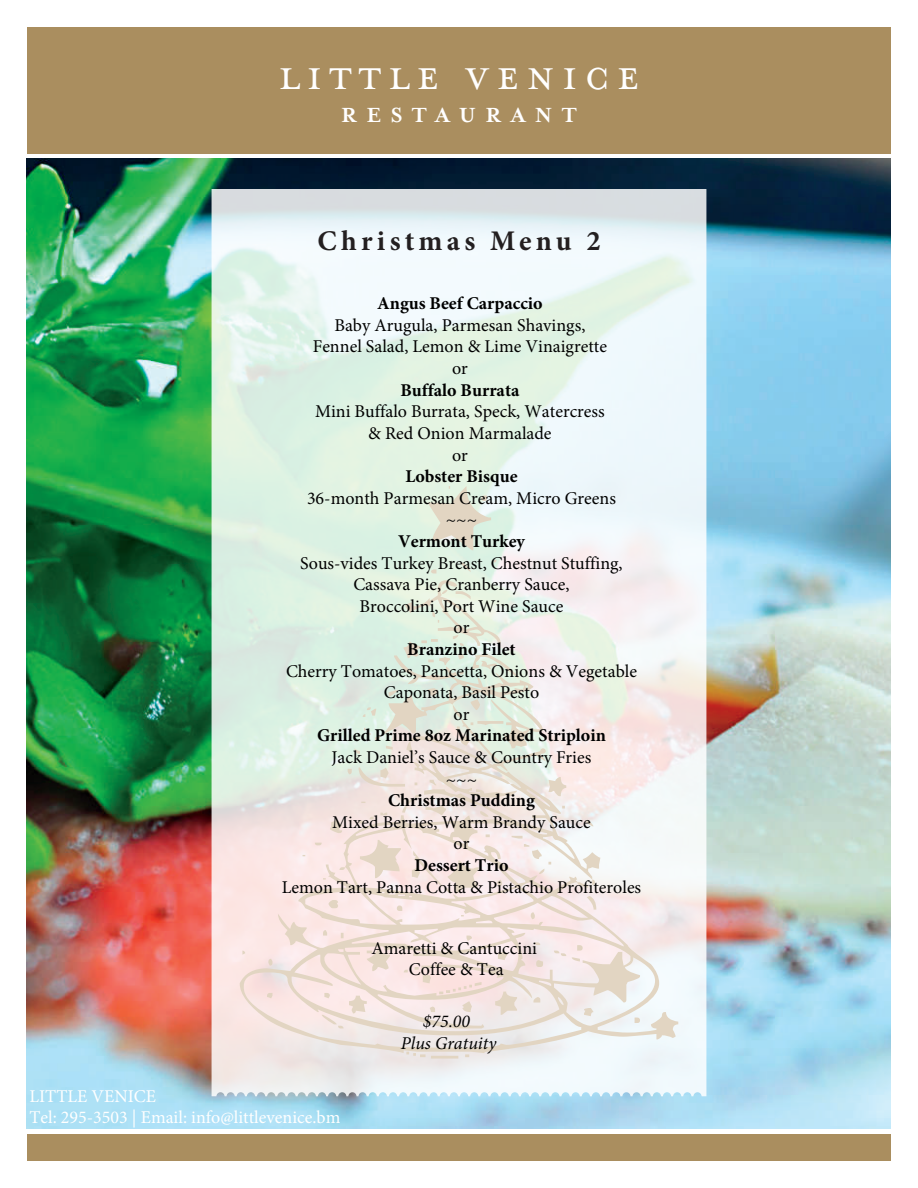
<style>
.page{position:relative;width:918px;height:1188px;background:#fff}
.page>*{position:absolute;margin:0;border:0;box-sizing:border-box;transform-origin:0 0}
.t1{font:47.85px "Mrs Eaves Small Caps";letter-spacing:.15em;color:#fff}
.t2{font:700 28.5px "Minion Pro";letter-spacing:.15em;color:#231f20}
.t3{font:700 23.55px "Mrs Eaves";letter-spacing:.4em;color:#fff}
.t4{font:18px/21.6px "Minion Pro";color:#000;text-align:center}
.t5{font:700 18px "Minion Pro";color:#000}
.t6{font:18px/21.6px "Minion Pro";color:#fff}
.t7{font:italic 18px/21.5px "Minion Pro";color:#000;text-align:center}
</style>
<div class="page">
<img style="left:26px;top:159px;width:864px;height:970px">
<svg style="left:212px;top:189px;width:494px;height:907px"></svg>
<div style="left:27px;top:27px;width:864px;height:127px;background:#aa8e5f"></div>
<div style="left:27px;top:1134px;width:864px;height:27px;background:#aa8e5f"></div>
<svg style="left:240px;top:486px;width:438px;height:573px"></svg>
<h1 class="t1" style="left:279px;top:50px;width:362px">little venice</h1>
<h3 class="t3" style="left:341px;top:101px;width:237px">RESTAURANT</h3>
<h2 class="t2" style="left:317px;top:221px;width:285px">Christmas Menu 2</h2>
<p class="t5" style="left:377px;top:291px;width:167px">Angus Beef Carpaccio</p>
<p class="t4" style="left:313px;top:314px;width:296px">Baby Arugula, Parmesan Shavings,<br>Fennel Salad, Lemon &amp; Lime Vinaigrette or</p>
<p class="t5" style="left:400px;top:377px;width:121px">Buffalo Burrata</p>
<p class="t4" style="left:315px;top:401px;width:291px">Mini Buffalo Burrata, Speck, Watercress &amp; Red Onion Marmalade<br>or</p>
<p class="t5" style="left:405px;top:464px;width:114px">Lobster Bisque</p>
<p class="t4" style="left:307px;top:487px;width:311px">36-month Parmesan Cream, Micro Greens ~~~</p>
<p class="t5" style="left:398px;top:529px;width:129px">Vermont Turkey</p>
<p class="t4" style="left:300px;top:552px;width:324px">Sous-vides Turkey Breast, Chestnut Stuffing,<br>Cassava Pie, Cranberry Sauce,<br>Broccolini, Port Wine Sauce<br>or</p>
<p class="t5" style="left:407px;top:637px;width:110px">Branzino Filet</p>
<p class="t4" style="left:286px;top:660px;width:353px">Cherry Tomatoes, Pancetta, Onions &amp; Vegetable<br>Caponata, Basil Pesto<br>or</p>
<p class="t5" style="left:317px;top:723px;width:290px">Grilled Prime 8oz Marinated Striploin</p>
<p class="t4" style="left:332px;top:747px;width:261px">Jack Daniel’s Sauce &amp; Country Fries ~~~</p>
<p class="t5" style="left:388px;top:788px;width:148px">Christmas Pudding</p>
<p class="t4" style="left:332px;top:811px;width:260px">Mixed Berries, Warm Brandy Sauce or</p>
<p class="t5" style="left:414px;top:853px;width:96px">Dessert Trio</p>
<p class="t4" style="left:282px;top:876px;width:361px">Lemon Tart, Panna Cotta &amp; Pistachio Profiteroles</p>
<p class="t6" style="left:29px;top:1085px;width:312px">LITTLE VENICE<br>Tel: 295-3503 | Email: info@littlevenice.bm</p>
<p class="t4" style="left:371px;top:937px;width:167px">Amaretti &amp; Cantuccini<br>Coffee &amp; Tea</p>
<p class="t7" style="left:401px;top:1011px;width:97px">$75.00<br>Plus Gratuity</p>
</div>
